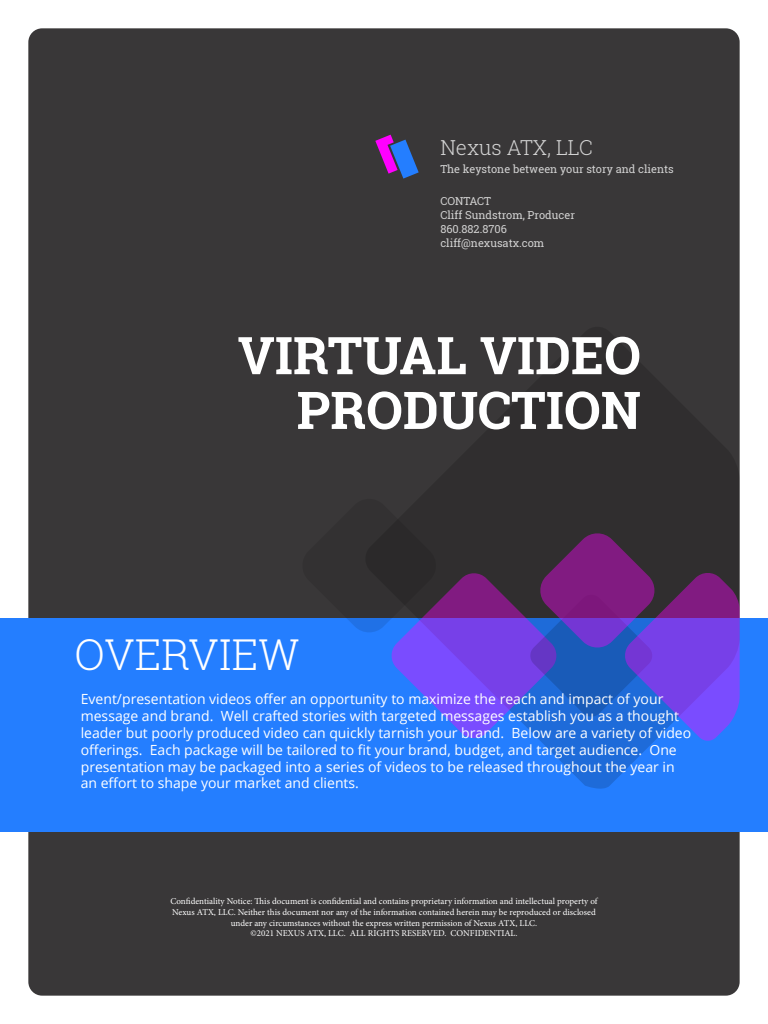
<style>
.page{position:relative;width:768px;height:1024px;background:#fff}
.page>*{position:absolute;margin:0;border:0;box-sizing:border-box;transform-origin:0 0}
.t1{font:700 52px/54.8px "Roboto Slab";color:#fff;text-align:right}
.t2{font:300 42.6px "Roboto Slab";color:#fff}
.t3{font:300 20.7px "Roboto Slab";color:#d2d2d2}
.t4{font:14px/16.8px "Open Sans";color:#fff}
.t5{font:11px/14px "Roboto Slab";color:#d2d2d2}
.t6{font:9px/10.8px "Minion Pro";color:#fff;text-align:center}
</style>
<div class="page">
<div style="left:28px;top:28px;width:712px;height:968px;background:#393738;border-radius:14px"></div>
<div style="left:0;top:618px;width:768px;height:213px;background:#247eff"></div>
<svg style="left:542px;top:325px;width:198px;height:464px;fill:#302e2f"></svg>
<svg style="left:347px;top:497px;width:393px;height:245px"></svg>
<svg style="left:375px;top:135px;width:44px;height:44px"></svg>
<h3 class="t3" style="left:440px;top:134px;width:154px">Nexus ATX, LLC</h3>
<p class="t5" style="left:440px;top:162px;width:235px">The keystone between your story and clients</p>
<p class="t5" style="left:440px;top:194px;width:136px">CONTACT<br>Cliff Sundstrom, Producer<br>860.882.8706 cliff@nexusatx.com</p>
<h1 class="t1" style="left:238px;top:327px;width:405px">VIRTUAL VIDEO<br>PRODUCTION</h1>
<h2 class="t2" style="left:75px;top:626px;width:226px">OVERVIEW</h2>
<p class="t4" style="left:81px;top:691px;width:612px">Event/presentation videos offer an opportunity to maximize the reach and impact of your message and brand. Well crafted stories with targeted messages establish you as a thought leader but poorly produced video can quickly tarnish your brand. Below are a variety of video offerings. Each package will be tailored to fit your brand, budget, and target audience. One presentation may be packaged into a series of videos to be released throughout the year in an effort to shape your market and clients.</p>
<p class="t6" style="left:170px;top:896px;width:429px">Confidentiality Notice: This document is confidential and contains proprietary information and intellectual property of Nexus ATX, LLC. Neither this document nor any of the information contained herein may be reproduced or disclosed under any circumstances without the express written permission of Nexus ATX, LLC.<br>©2021 NEXUS ATX, LLC. ALL RIGHTS RESERVED. CONFIDENTIAL.</p>
</div>
